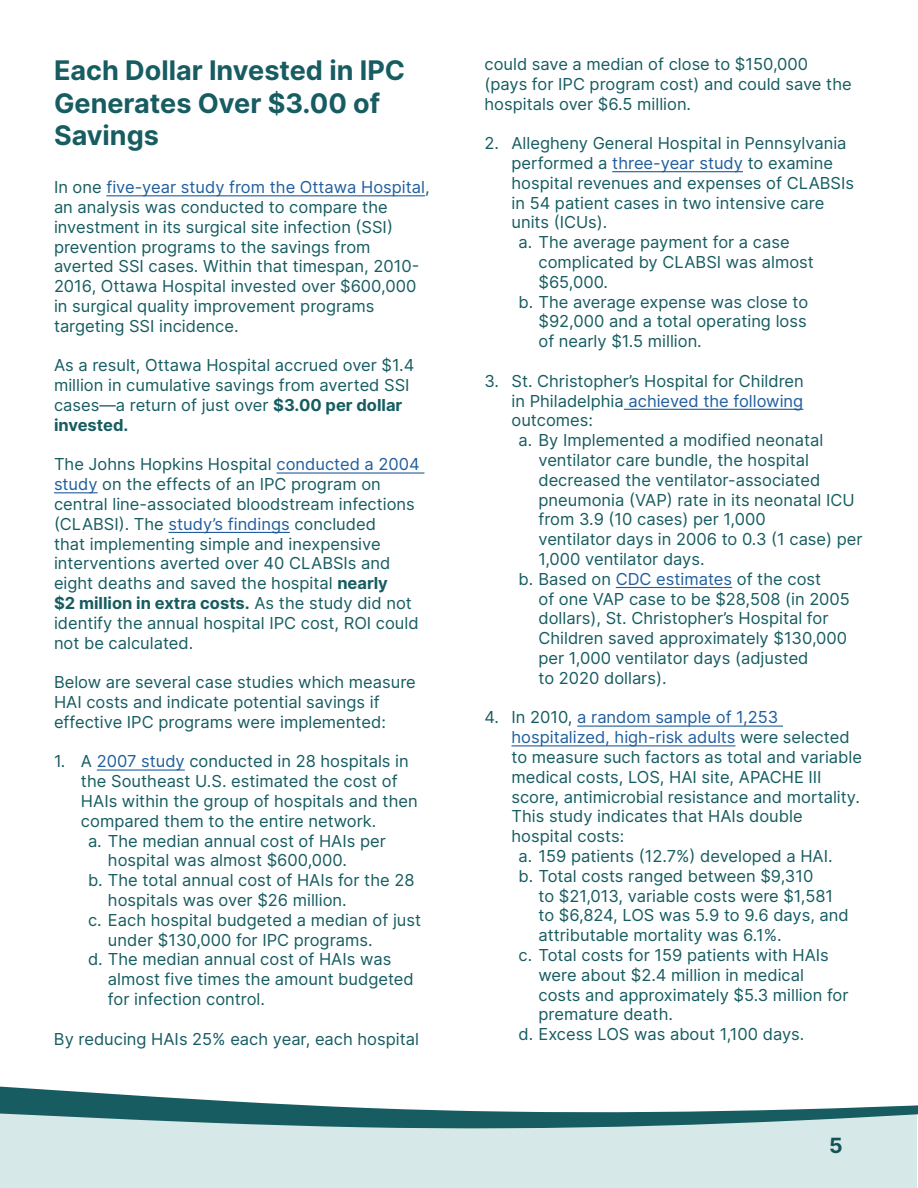
<style>
.page{position:relative;width:918px;height:1188px;background:#fff}
.page>*{position:absolute;margin:0;border:0;box-sizing:border-box;transform-origin:0 0}
.t1{font:700 27px/32.4px "Inter";color:#175c61}
.t2{font:700 21px "Inter";color:#175c61}
.t3{font:16.5px/19.8px "Inter";color:#165c61}
.t4{font:16.5px "Inter";color:#215e9e}
.s1{color:#215e9e}
.s2{color:#165c61}
.s3{font-weight:700}
</style>
<div class="page">
<div style="left:0;top:1130px;width:917px;height:58px;background:#d6e8e7"></div>
<hr style="left:0;top:1128px;width:917px;height:2px;background:#d6e8e7">
<svg style="left:0;top:1086px;width:918px;height:42px"></svg>
<hr style="left:106px;top:195px;width:319px;height:1px;background:#215e9e">
<hr style="left:276px;top:472px;width:148px;height:2px;background:#215e9e">
<hr style="left:54px;top:492px;width:44px;height:1px;background:#215e9e">
<hr style="left:169px;top:532px;width:121px;height:1px;background:#215e9e">
<hr style="left:97px;top:769px;width:88px;height:2px;background:#215e9e">
<hr style="left:612px;top:171px;width:131px;height:1px;background:#215e9e">
<hr style="left:624px;top:409px;width:179px;height:1px;background:#215e9e">
<hr style="left:616px;top:587px;width:116px;height:1px;background:#215e9e">
<hr style="left:577px;top:726px;width:206px;height:1px;background:#215e9e">
<hr style="left:512px;top:745px;width:223px;height:1px;background:#215e9e">
<h1 class="t1" style="left:54px;top:54px;width:353px">Each Dollar Invested in IPC<br>Generates Over $3.00 of<br>Savings</h1>
<p class="t3" style="left:485px;top:54px;width:369px">could save a median of close to $150,000 (pays for IPC program cost) and could save the hospitals over $6.5 million.</p>
<p class="t3" style="left:485px;top:133px;width:364px">2. Allegheny General Hospital in Pennsylvania</p>
<p class="t3" style="left:512px;top:153px;width:323px">performed a <span class="s1">three-year study</span> to examine</p>
<p class="t3" style="left:512px;top:173px;width:344px">hospital revenues and expenses of CLABSIs</p>
<p class="t3" style="left:512px;top:192px;width:314px">in 54 patient cases in two intensive care</p>
<p class="t3" style="left:512px;top:212px;width:97px">units (ICUs).</p>
<p class="t3" style="left:519px;top:232px;width:273px">a. The average payment for a case</p>
<p class="t3" style="left:538px;top:252px;width:277px">complicated by CLABSI was almost</p>
<p class="t3" style="left:538px;top:272px;width:71px">$65,000.</p>
<p class="t3" style="left:519px;top:291px;width:291px">b. The average expense was close to</p>
<p class="t3" style="left:538px;top:311px;width:270px">$92,000 and a total operating loss</p>
<p class="t3" style="left:538px;top:331px;width:165px">of nearly $1.5 million.</p>
<p class="t3" style="left:484px;top:371px;width:321px">3. St. Christopher’s Hospital for Children</p>
<p class="t4" style="left:511px;top:389px;width:293px"><span class="s2">in Philadelphia</span> achieved the following</p>
<p class="t3" style="left:511px;top:410px;width:83px">outcomes:</p>
<p class="t3" style="left:519px;top:430px;width:306px">a. By Implemented a modified neonatal</p>
<p class="t3" style="left:538px;top:450px;width:272px">ventilator care bundle, the hospital</p>
<p class="t3" style="left:538px;top:470px;width:283px">decreased the ventilator-associated</p>
<p class="t3" style="left:538px;top:489px;width:318px">pneumonia (VAP) rate in its neonatal ICU</p>
<p class="t3" style="left:538px;top:509px;width:229px">from 3.9 (10 cases) per 1,000</p>
<p class="t3" style="left:538px;top:529px;width:326px">ventilator days in 2006 to 0.3 (1 case) per</p>
<p class="t3" style="left:538px;top:549px;width:168px">1,000 ventilator days.</p>
<p class="t3" style="left:519px;top:569px;width:304px">b. Based on <span class="s1">CDC estimates</span> of the cost</p>
<p class="t3" style="left:538px;top:588px;width:313px">of one VAP case to be $28,508 (in 2005</p>
<p class="t3" style="left:538px;top:608px;width:292px">dollars), St. Christopher’s Hospital for</p>
<p class="t3" style="left:538px;top:628px;width:310px">Children saved approximately $130,000</p>
<p class="t3" style="left:538px;top:648px;width:272px">per 1,000 ventilator days (adjusted</p>
<p class="t3" style="left:538px;top:668px;width:130px">to 2020 dollars).</p>
<p class="t4" style="left:484px;top:705px;width:295px"><span class="s2">4. In 2010,</span> a random sample of 1,253</p>
<p class="t4" style="left:511px;top:725px;width:340px">hospitalized, high-risk adults <span class="s2">were selected</span></p>
<p class="t3" style="left:511px;top:747px;width:352px">to measure such factors as total and variable</p>
<p class="t3" style="left:511px;top:767px;width:312px">medical costs, LOS, HAI site, APACHE III</p>
<p class="t3" style="left:511px;top:786px;width:350px">score, antimicrobial resistance and mortality.</p>
<p class="t3" style="left:511px;top:806px;width:293px">This study indicates that HAIs double</p>
<p class="t3" style="left:511px;top:826px;width:114px">hospital costs:</p>
<p class="t3" style="left:519px;top:846px;width:316px">a. 159 patients (12.7%) developed a HAI.</p>
<p class="t3" style="left:519px;top:866px;width:296px">b. Total costs ranged between $9,310</p>
<p class="t3" style="left:538px;top:885px;width:296px">to $21,013, variable costs were $1,581</p>
<p class="t3" style="left:538px;top:905px;width:312px">to $6,824, LOS was 5.9 to 9.6 days, and</p>
<p class="t3" style="left:538px;top:925px;width:245px">attributable mortality was 6.1%.</p>
<p class="t3" style="left:519px;top:945px;width:312px">c. Total costs for 159 patients with HAIs</p>
<p class="t3" style="left:538px;top:965px;width:267px">were about $2.4 million in medical</p>
<p class="t3" style="left:538px;top:984px;width:312px">costs and approximately $5.3 million for</p>
<p class="t3" style="left:538px;top:1004px;width:136px">premature death.</p>
<p class="t3" style="left:519px;top:1024px;width:287px">d. Excess LOS was about 1,100 days.</p>
<p class="t3" style="left:54px;top:177px;width:377px">In one <span class="s1">five-year study from the Ottawa Hospital</span>, an analysis was conducted to compare the investment in its surgical site infection (SSI) prevention programs to the savings from averted SSI cases. Within that timespan, 2010- 2016, Ottawa Hospital invested over $600,000 in surgical quality improvement programs targeting SSI incidence.</p>
<p class="t3" style="left:54px;top:355px;width:362px">As a result, Ottawa Hospital accrued over $1.4 million in cumulative savings from averted SSI cases—a return of just over <span class="s3">$3.00 per dollar invested.</span></p>
<p class="t3" style="left:54px;top:454px;width:367px">The Johns Hopkins Hospital <span class="s1">conducted a 2004 study</span> on the effects of an IPC program on central line-associated bloodstream infections (CLABSI). The <span class="s1">study’s findings</span> concluded<br>that implementing simple and inexpensive interventions averted over 40 CLABSIs and eight deaths and saved the hospital <span class="s3">nearly<br>$2 million in extra costs.</span> As the study did not identify the annual hospital IPC cost, ROI could not be calculated.</p>
<p class="t3" style="left:54px;top:672px;width:363px">Below are several case studies which measure<br>HAI costs and indicate potential savings if effective IPC programs were implemented:</p>
<p class="t3" style="left:54px;top:751px;width:356px">1. A <span class="s1">2007 study</span> conducted in 28 hospitals in</p>
<p class="t3" style="left:81px;top:771px;width:318px">the Southeast U.S. estimated the cost of</p>
<p class="t3" style="left:81px;top:791px;width:338px">HAIs within the group of hospitals and then</p>
<p class="t3" style="left:81px;top:810px;width:297px">compared them to the entire network.</p>
<p class="t3" style="left:88px;top:830px;width:299px">a. The median annual cost of HAIs per</p>
<p class="t3" style="left:108px;top:850px;width:240px">hospital was almost $600,000.</p>
<p class="t3" style="left:88px;top:870px;width:328px">b. The total annual cost of HAIs for the 28</p>
<p class="t3" style="left:108px;top:890px;width:240px">hospitals was over $26 million.</p>
<p class="t3" style="left:88px;top:909px;width:335px">c. Each hospital budgeted a median of just</p>
<p class="t3" style="left:108px;top:929px;width:266px">under $130,000 for IPC programs.</p>
<p class="t3" style="left:88px;top:949px;width:305px">d. The median annual cost of HAIs was</p>
<p class="t3" style="left:108px;top:969px;width:307px">almost five times the amount budgeted</p>
<p class="t3" style="left:108px;top:989px;width:159px">for infection control.</p>
<p class="t3" style="left:54px;top:1028px;width:366px">By reducing HAIs 25% each year, each hospital</p>
<p class="t2" style="left:829px;top:1130px;width:15px">5</p>
</div>
